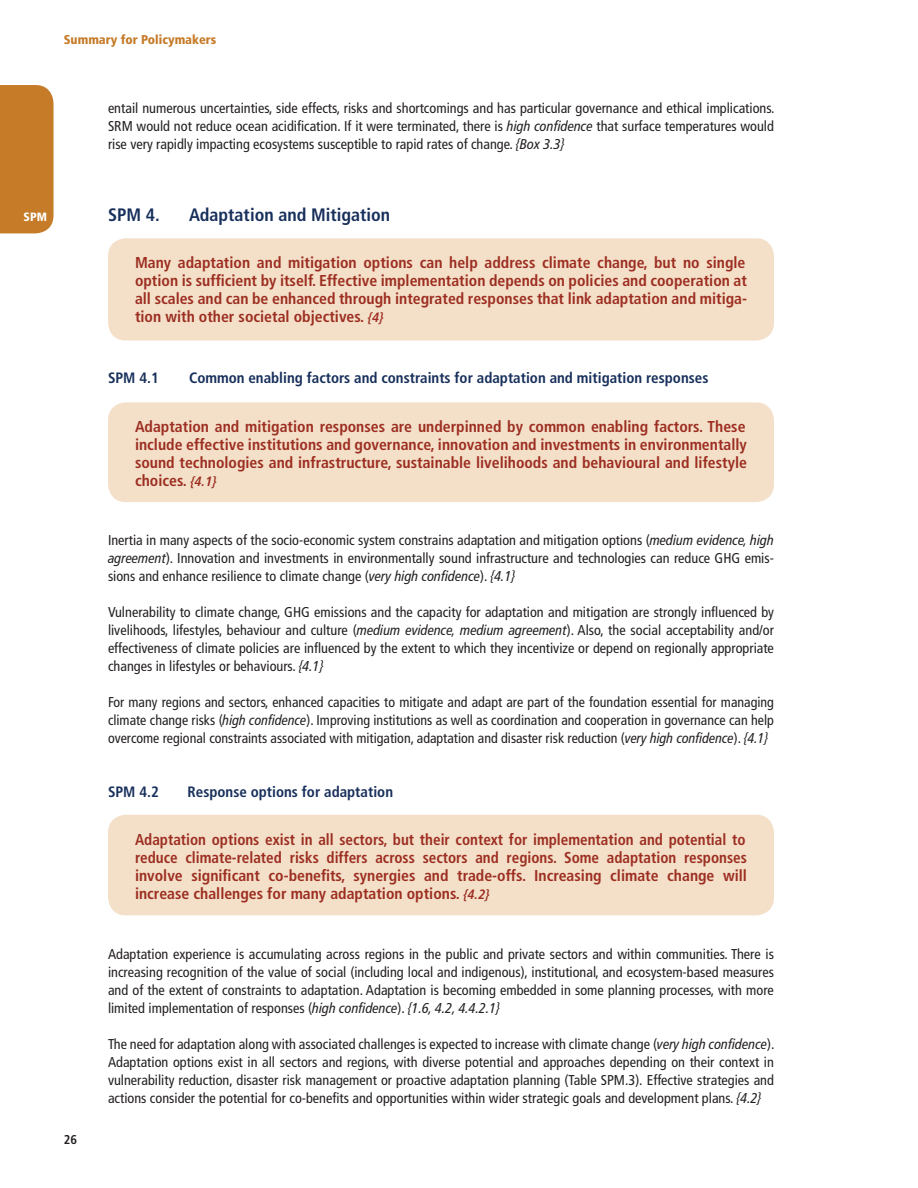
<style>
.page{position:relative;width:918px;height:1188px;background:#fff}
.page>*{position:absolute;margin:0;border:0;box-sizing:border-box;transform-origin:0 0}
.t1{font:700 condensed 18px "Frutiger LT Pro";color:#172f5b}
.t2{font:700 condensed 15.75px/18px "Frutiger LT Pro";color:#9c2e21;text-align:justify}
.t3{font:700 condensed 15.75px/18px "Frutiger LT Pro";color:#9c2e21;text-align:justify;scale:.96 1}
.t4{font:700 condensed 15px "Frutiger LT Pro";color:#172f5b}
.t5{font:condensed 14.25px/18px "Frutiger LT Pro";color:#231f20;text-align:justify}
.t6{font:900 condensed 12.75px "Frutiger LT Pro";color:#c57b28}
.t7{font:700 condensed 12.75px "Frutiger LT Pro";color:#231f20}
.t8{font:900 condensed 12px "Frutiger LT Pro";color:#fff}
.s1{font-style:italic}
.s2{font-style:italic;font-size:13.5px}
</style>
<div class="page">
<div style="left:0;top:85px;width:54px;height:148px;background:#c57b28"></div>
<div style="left:108px;top:238px;width:666px;height:103px;background:#f4e0c9;border-radius:18px"></div>
<div style="left:108px;top:402px;width:666px;height:100px;background:#f4e0c9;border-radius:18px"></div>
<div style="left:108px;top:815px;width:666px;height:100px;background:#f4e0c9;border-radius:18px"></div>
<p class="t6" style="left:64px;top:32px;width:154px">Summary for Policymakers</p>
<p class="t5" style="left:108px;top:99px;width:668px">entail numerous uncertainties, side effects, risks and shortcomings and has particular governance and ethical implications.<br>SRM would not reduce ocean acidification. If it were terminated, there is <span class="s1">high confidence</span> that surface temperatures would rise very rapidly impacting ecosystems susceptible to rapid rates of change. <span class="s1">{Box 3.3}</span></p>
<p class="t8" style="left:24px;top:209px;width:25px">SPM</p>
<p class="t7" style="left:64px;top:1132px;width:15px">26</p>
<p class="t1" style="left:108px;top:204px;width:53px">SPM 4.</p>
<p class="t1" style="left:189px;top:204px;width:203px">Adaptation and Mitigation</p>
<p class="t2" style="left:135px;top:254px;width:614px">Many adaptation and mitigation options can help address climate change, but no single option is sufficient by itself. Effective implementation depends on policies and cooperation at all scales and can be enhanced through integrated responses that link adaptation and mitiga&shy;tion with other societal objectives. <span class="s2">{4}</span></p>
<p class="t4" style="left:108px;top:369px;width:52px">SPM 4.1</p>
<p class="t4" style="left:189px;top:369px;width:521px">Common enabling factors and constraints for adaptation and mitigation responses</p>
<p class="t2" style="left:135px;top:418px;width:614px">Adaptation and mitigation responses are underpinned by common enabling factors. These include effective institutions and governance, innovation and investments in environmentally sound technologies and infrastructure, sustainable livelihoods and behavioural and lifestyle choices. <span class="s2">{4.1}</span></p>
<p class="t5" style="left:108px;top:531px;width:667px">Inertia in many aspects of the socio-economic system constrains adaptation and mitigation options (<span class="s1">medium evidence, high agreement</span>). Innovation and investments in environmentally sound infrastructure and technologies can reduce GHG emis&shy;sions and enhance resilience to climate change (<span class="s1">very high confidence</span>). <span class="s1">{4.1}</span></p>
<p class="t5" style="left:108px;top:603px;width:668px">Vulnerability to climate change, GHG emissions and the capacity for adaptation and mitigation are strongly influenced by livelihoods, lifestyles, behaviour and culture (<span class="s1">medium evidence, medium agreement</span>). Also, the social acceptability and/or effectiveness of climate policies are influenced by the extent to which they incentivize or depend on regionally appropriate changes in lifestyles or behaviours. <span class="s1">{4.1}</span></p>
<p class="t5" style="left:108px;top:693px;width:667px">For many regions and sectors, enhanced capacities to mitigate and adapt are part of the foundation essential for managing climate change risks (<span class="s1">high confidence</span>). Improving institutions as well as coordination and cooperation in governance can help overcome regional constraints associated with mitigation, adaptation and disaster risk reduction (<span class="s1">very high confidence</span>). <span class="s1">{4.1}</span></p>
<p class="t4" style="left:108px;top:783px;width:52px">SPM 4.2</p>
<p class="t4" style="left:188px;top:783px;width:207px">Response options for adaptation</p>
<p class="t3" style="left:135px;top:830px;width:639px">Adaptation options exist in all sectors, but their context for implementation and potential to reduce climate-related risks differs across sectors and regions. Some adaptation responses involve significant co-benefits, synergies and trade-offs. Increasing climate change will increase challenges for many adaptation options. <span class="s2">{4.2}</span></p>
<p class="t5" style="left:108px;top:945px;width:667px">Adaptation experience is accumulating across regions in the public and private sectors and within communities. There is increasing recognition of the value of social (including local and indigenous), institutional, and ecosystem-based measures and of the extent of constraints to adaptation. Adaptation is becoming embedded in some planning processes, with more limited implementation of responses (<span class="s1">high confidence</span>). <span class="s1">{1.6, 4.2, 4.4.2.1}</span></p>
<p class="t5" style="left:108px;top:1035px;width:668px">The need for adaptation along with associated challenges is expected to increase with climate change (<span class="s1">very high confidence</span>).<br>Adaptation options exist in all sectors and regions, with diverse potential and approaches depending on their context in vulnerability reduction, disaster risk management or proactive adaptation planning (Table SPM.3). Effective strategies and actions consider the potential for co-benefits and opportunities within wider strategic goals and development plans. <span class="s1">{4.2}</span></p>
</div>
